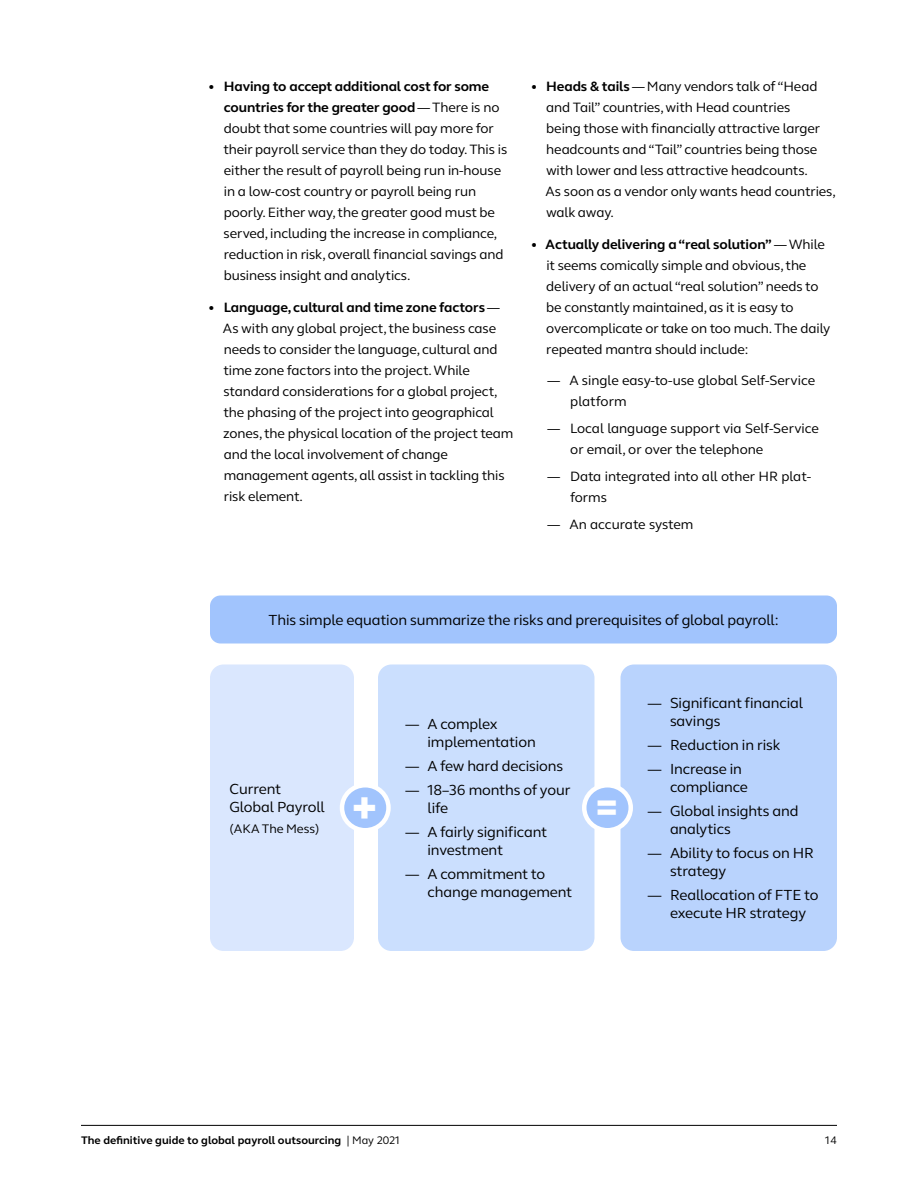
<style>
.page{position:relative;width:918px;height:1188px;background:#fff}
.page>*{position:absolute;margin:0;border:0;box-sizing:border-box;transform-origin:0 0}
.Body{font:800 42px "FS Thrive Elliot";color:#fff}
.Body-2{font:800 36px "FS Thrive Elliot";color:#fff}
.Body-3{font:15px/18px "FS Thrive Elliot";letter-spacing:-.005em;color:#000}
.t1{font:13.8px/21px "FS Thrive Elliot";letter-spacing:-.005em;color:#000}
.Body-4{font:12.75px "FS Thrive Elliot";letter-spacing:-.005em;color:#000}
.t2{font:700 11.25px "FS Thrive Elliot";color:#000}
.t3{font:11.25px "FS Thrive Elliot";color:#000}
.s1{font-weight:700}
.s2{font-weight:400}
</style>
<div class="page">
<hr style="left:81px;top:1125px;width:756px;height:1px;background:#000">
<div style="left:210px;top:596px;width:627px;height:48px;background:#a1c4fd;border-radius:10px"></div>
<div style="left:210px;top:664px;width:144px;height:287px;background:#dae7fe;border-radius:14px"></div>
<div style="left:378px;top:664px;width:216px;height:287px;background:#cbdffe;border-radius:13px"></div>
<div style="left:621px;top:664px;width:216px;height:287px;background:#b9d3fd;border-radius:13px"></div>
<div style="left:342px;top:785px;width:46px;height:45px;background:#a1c4fd;border-radius:50%"></div>
<div style="left:340px;top:783px;width:51px;height:49px;border:4px solid #fff;border-radius:50%"></div>
<div style="left:584px;top:785px;width:47px;height:45px;background:#a1c4fd;border-radius:50%"></div>
<div style="left:582px;top:783px;width:51px;height:49px;border:4px solid #fff;border-radius:50%"></div>
<p class="t1" style="left:223px;top:76px;width:285px;text-indent:-15px">• <span class="s1">Having to accept additional cost for some countries for the greater good</span> — There is no doubt that some countries will pay more for their payroll service than they do today. This is either the result of payroll being run in-house in a low-cost country or payroll being run poorly. Either way, the greater good must be served, including the increase in compliance, reduction in risk, overall financial savings and business insight and analytics.</p>
<p class="t1" style="left:223px;top:297px;width:292px;text-indent:-15px">• <span class="s1">Language, cultural and time zone factors</span> — As with any global project, the business case needs to consider the language, cultural and time zone factors into the project. While standard considerations for a global project, the phasing of the project into geographical zones, the physical location of the project team and the local involvement of change management agents, all assist in tackling this risk element.</p>
<p class="t1" style="left:545px;top:76px;width:292px;text-indent:-15px">• <span class="s1">Heads &amp; tails</span> — Many vendors talk of “Head and Tail” countries, with Head countries<br>being those with financially attractive larger headcounts and “Tail” countries being those with lower and less attractive headcounts.<br>As soon as a vendor only wants head countries, walk away.</p>
<p class="t1" style="left:546px;top:234px;width:285px;text-indent:-16px">• <span class="s1">Actually delivering a “real solution”</span> — While it seems comically simple and obvious, the delivery of an actual “real solution” needs to be constantly maintained, as it is easy to overcomplicate or take on too much. The daily repeated mantra should include:</p>
<p class="t1" style="left:570px;top:370px;width:246px;text-indent:-23px">— A single easy-to-use global Self-Service platform</p>
<p class="t1" style="left:570px;top:418px;width:250px;text-indent:-23px">— Local language support via Self-Service or email, or over the telephone</p>
<p class="t1" style="left:570px;top:466px;width:243px;text-indent:-23px">— Data integrated into all other HR plat&shy;forms</p>
<p class="t1" style="left:547px;top:514px;width:148px">— An accurate system</p>
<p class="Body-3" style="left:269px;top:611px;width:512px">This simple equation summarize the risks and prerequisites of global payroll:</p>
<p class="Body-3" style="left:230px;top:780px;width:97px">Current<br>Global Payroll</p>
<p class="Body-4" style="left:230px;top:821px;width:91px">(AKA The Mess)</p>
<p class="Body-3" style="left:428px;top:716px;width:110px;text-indent:-22px">— A complex implementation</p>
<p class="Body-3" style="left:405px;top:758px;width:160px">— A few hard decisions</p>
<p class="Body-3" style="left:428px;top:782px;width:144px;text-indent:-22px">— 18–36 months of your life</p>
<p class="Body-3" style="left:428px;top:824px;width:121px;text-indent:-22px">— A fairly significant investment</p>
<p class="Body-3" style="left:428px;top:866px;width:146px;text-indent:-22px">— A commitment to change management</p>
<p class="Body" style="left:352px;top:780px;width:26px">+</p>
<p class="Body-2" style="left:596px;top:783px;width:22px">=</p>
<p class="Body-3" style="left:670px;top:695px;width:135px;text-indent:-22px">— Significant financial savings</p>
<p class="Body-3" style="left:648px;top:737px;width:134px">— Reduction in risk</p>
<p class="Body-3" style="left:670px;top:761px;width:79px;text-indent:-22px">— Increase in compliance</p>
<p class="Body-3" style="left:670px;top:803px;width:130px;text-indent:-22px">— Global insights and analytics</p>
<p class="Body-3" style="left:670px;top:845px;width:145px;text-indent:-22px">— Ability to focus on HR strategy</p>
<p class="Body-3" style="left:670px;top:887px;width:150px;text-indent:-22px">— Reallocation of FTE to execute HR strategy</p>
<p class="t2" style="left:81px;top:1134px;width:321px">The definitive guide to global payroll outsourcing <span class="s2">| May 2021</span></p>
<p class="t3" style="left:824px;top:1134px;width:14px">14</p>
</div>
